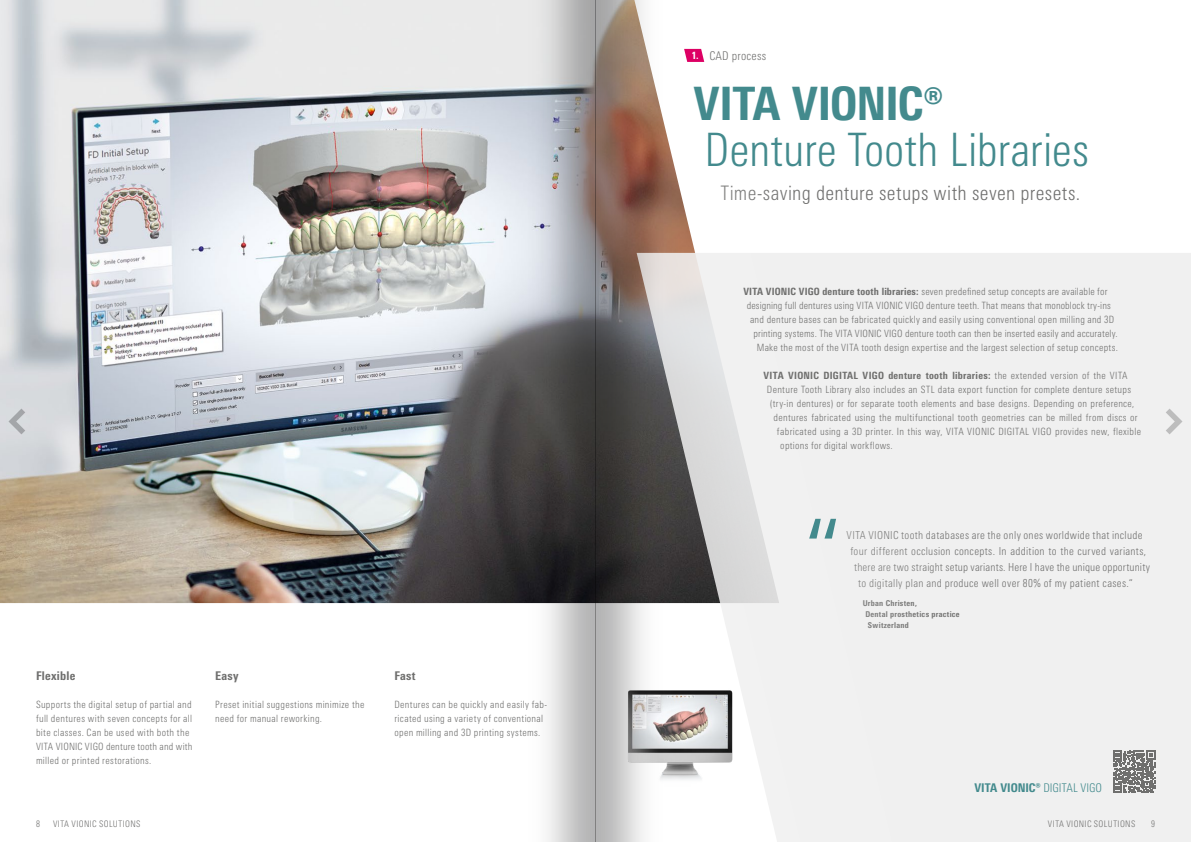
<style>
.page{position:relative;width:1191px;height:842px;background:#fff}
.page>*{position:absolute;margin:0;border:0;box-sizing:border-box;transform-origin:0 0}
.t1{font:300 condensed 46px "Univers Next Pro";color:#438a8d}
.t2{font:800 condensed 46px "Univers Next Pro";letter-spacing:-.02em;color:#438a8d}
.t3{font:300 condensed 20px "Univers Next Pro";letter-spacing:.02em;color:#6f6f6e}
.t4{font:800 condensed 12px "Univers Next Pro";letter-spacing:-.01em;color:#438a8d}
.t5{font:800 condensed 12px "Univers Next Pro";letter-spacing:.025em;color:#6f6f6e}
.t6{font:300 condensed 12px "Univers Next Pro";letter-spacing:.02em;color:#6f6f6e}
.t7{font:300 condensed 11px "Univers Next Pro";letter-spacing:.025em;color:#6f6f6e}
.t8{font:300 condensed 10px/14px "Univers Next Pro";letter-spacing:.03em;color:#6f6f6e}
.t9{font:300 condensed 10px "Univers Next Pro";letter-spacing:.01em;color:#6f6f6e}
.t10{font:800 condensed 10px "Univers Next Pro";letter-spacing:.03em;color:#6f6f6e}
.t11{font:800 condensed 10px "Univers Next Pro";color:#fff}
.t12{font:300 condensed 9px "Univers Next Pro";letter-spacing:.035em;color:#6f6f6e}
.t13{font:800 condensed 8px "Univers Next Pro";letter-spacing:.035em;color:#6f6f6e}
.s1{font-weight:800}
.s2{font-weight:300}
</style>
<div class="page">
<img style="left:0;top:0;width:454px;height:603px">
<div style="left:737px;top:253px;width:454px;height:589px;background:#f0f0f0"></div>
<svg style="left:809px;top:519px;width:27px;height:19px"></svg>
<svg style="left:1112px;top:750px;width:43px;height:43px"></svg>
<img style="left:454px;top:0;width:283px;height:842px">
<svg style="left:1165px;top:409px;width:17px;height:25px"></svg>
<svg style="left:9px;top:409px;width:16px;height:25px"></svg>
<p class="t11" style="left:691px;top:50px;width:9px">1.</p>
<p class="t6" style="left:709px;top:49px;width:58px">CAD process</p>
<h1 class="t2" style="left:693px;top:76px;width:250px">VITA VIONIC®</h1>
<h1 class="t1" style="left:704px;top:123px;width:386px">Denture Tooth Libraries</h1>
<h2 class="t3" style="left:720px;top:181px;width:361px">Time-saving denture setups with seven presets.</h2>
<p class="t8" style="left:743px;top:284px;width:366px"><span class="s1">VITA VIONIC VIGO denture tooth libraries:</span> seven predefined setup concepts are available for</p>
<p class="t9" style="left:746px;top:300px;width:365px">designing full dentures using VITA VIONIC VIGO denture teeth. That means that monoblock try-ins</p>
<p class="t8" style="left:750px;top:312px;width:366px">and denture bases can be fabricated quickly and easily using conventional open milling and 3D</p>
<p class="t8" style="left:753px;top:326px;width:365px">printing systems. The VITA VIONIC VIGO denture tooth can then be inserted easily and accurately.</p>
<p class="t8" style="left:757px;top:340px;width:363px">Make the most of the VITA tooth design expertise and the largest selection of setup concepts.</p>
<p class="t10" style="left:763px;top:369px;width:365px">VITA VIONIC DIGITAL VIGO denture tooth libraries: <span class="s2">the extended version of the VITA</span></p>
<p class="t8" style="left:767px;top:382px;width:366px">Denture Tooth Library also includes an STL data export function for complete denture setups</p>
<p class="t8" style="left:770px;top:396px;width:365px">(try-in dentures) or for separate tooth elements and base designs. Depending on preference,</p>
<p class="t8" style="left:773px;top:410px;width:366px">dentures fabricated using the multifunctional tooth geometries can be milled from discs or</p>
<p class="t8" style="left:777px;top:424px;width:366px">fabricated using a 3D printer. In this way, VITA VIONIC DIGITAL VIGO provides new, flexible</p>
<p class="t8" style="left:780px;top:438px;width:114px">options for digital workflows.</p>
<p class="t5" style="left:36px;top:669px;width:41px">Flexible</p>
<p class="t8" style="left:36px;top:697px;width:158px">Supports the digital setup of partial and full dentures with seven concepts for all bite classes. Can be used with both the VITA VIONIC VIGO denture tooth and with milled or printed restorations.</p>
<p class="t5" style="left:215px;top:669px;width:25px">Easy</p>
<p class="t8" style="left:215px;top:697px;width:151px">Preset initial suggestions minimize the need for manual reworking.</p>
<p class="t5" style="left:394px;top:669px;width:23px">Fast</p>
<p class="t8" style="left:394px;top:697px;width:154px">Dentures can be quickly and easily fab&shy;ricated using a variety of conventional open milling and 3D printing systems.</p>
<p class="t7" style="left:846px;top:529px;width:297px">VITA VIONIC tooth databases are the only ones worldwide that include</p>
<p class="t7" style="left:850px;top:545px;width:297px">four different occlusion concepts. In addition to the curved variants,</p>
<p class="t7" style="left:854px;top:561px;width:297px">there are two straight setup variants. Here I have the unique opportunity</p>
<p class="t7" style="left:858px;top:577px;width:276px">to digitally plan and produce well over 80% of my patient cases.“</p>
<p class="t13" style="left:862px;top:599px;width:56px">Urban Christen,</p>
<p class="t13" style="left:865px;top:610px;width:96px">Dental prosthetics practice</p>
<p class="t13" style="left:868px;top:621px;width:42px">Switzerland</p>
<p class="t4" style="left:974px;top:781px;width:129px">VITA VIONIC® <span class="s2">DIGITAL VIGO</span></p>
<p class="t12" style="left:36px;top:819px;width:5px">8</p>
<p class="t12" style="left:53px;top:819px;width:89px">VITA VIONIC SOLUTIONS</p>
<p class="t12" style="left:1048px;top:819px;width:89px">VITA VIONIC SOLUTIONS</p>
<p class="t12" style="left:1151px;top:819px;width:5px">9</p>
</div>
